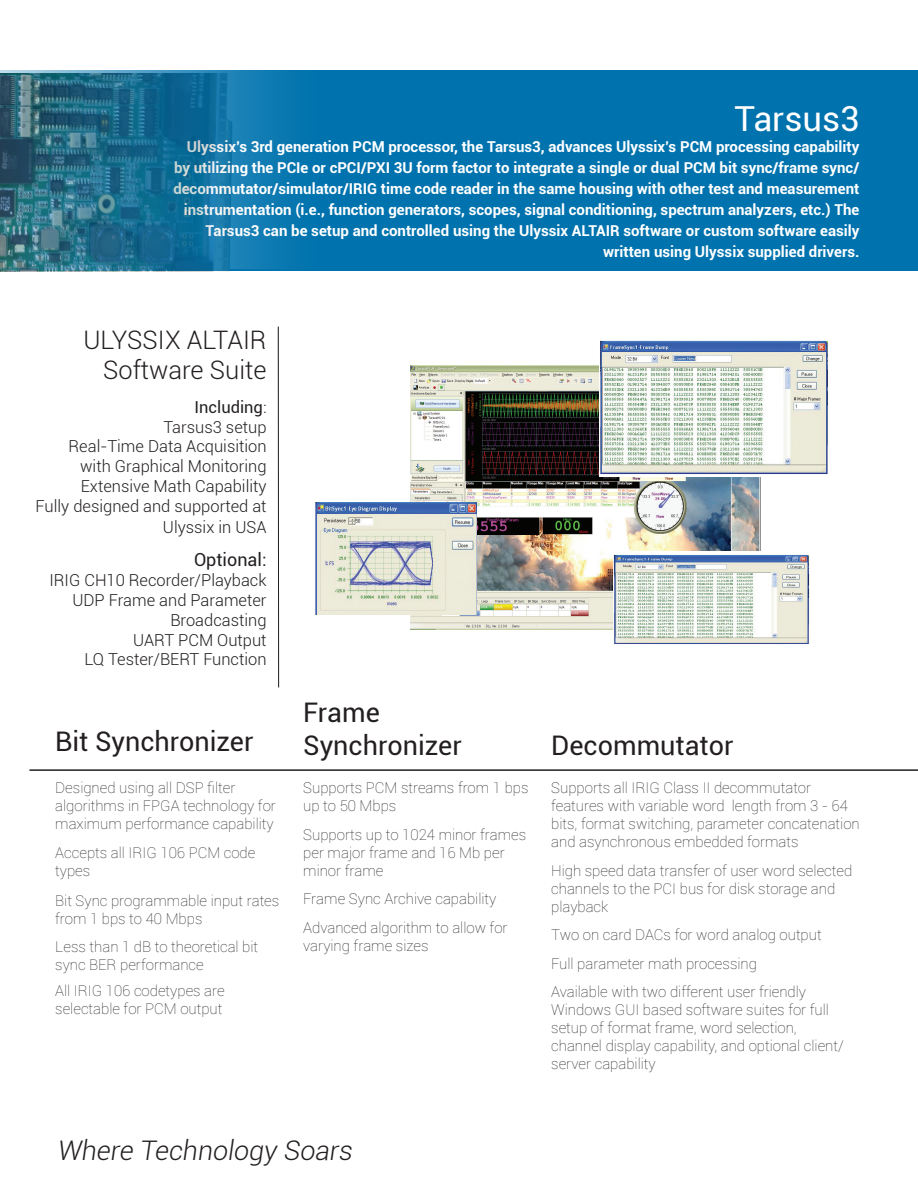
<style>
.page{position:relative;width:918px;height:1188px;background:#fff}
.page>*{position:absolute;margin:0;border:0;box-sizing:border-box;transform-origin:0 0}
.t1{font:34.5px "Roboto";color:#fff}
.t2{font:27px "Roboto";color:#231f20}
.t3{font:300 27px "Roboto";color:#231f20}
.t4{font:300 25.5px "Roboto";color:#231f20}
.t5{font:18px "Roboto";color:#231f20}
.t6{font:300 16.5px/21.6px "Roboto";color:#231f20;text-align:right}
.t7{font:16.5px "Roboto";color:#231f20}
.t8{font:100 15px/18px "Roboto";color:#231f20}
.t9{font:700 15px/21px "Roboto";color:#fff;text-align:right}
.s1{font-weight:300}
</style>
<div class="page">
<div style="left:0;top:71px;width:918px;height:200px;background:#0073ae"></div>
<hr style="left:29px;top:769px;width:889px;height:2px;background:#231f20">
<img style="left:411px;top:366px;width:349px;height:263px">
<img style="left:599px;top:340px;width:229px;height:137px">
<img style="left:315px;top:502px;width:161px;height:113px">
<img style="left:614px;top:552px;width:196px;height:92px">
<img style="left:0;top:73px;width:280px;height:198px">
<svg style="left:277px;top:326px;width:2px;height:362px"></svg>
<p class="t1" style="left:735px;top:94px;width:126px">Tarsus3</p>
<p class="t9" style="left:173px;top:135px;width:688px">Ulyssix’s 3rd generation PCM processor, the Tarsus3, advances Ulyssix’s PCM processing capability by utilizing the PCIe or cPCI/PXI 3U form factor to integrate a single or dual PCM bit sync/frame sync/ decommutator/simulator/IRIG time code reader in the same housing with other test and measurement instrumentation (i.e., function generators, scopes, signal conditioning, spectrum analyzers, etc.) The Tarsus3 can be setup and controlled using the Ulyssix ALTAIR software or custom software easily written using Ulyssix supplied drivers.</p>
<p class="t4" style="left:84px;top:322px;width:185px">ULYSSIX ALTAIR</p>
<p class="t4" style="left:103px;top:352px;width:165px">Software Suite</p>
<p class="t7" style="left:195px;top:395px;width:74px">Including<span class="s1">:</span></p>
<p class="t6" style="left:163px;top:415px;width:105px">Tarsus3 setup</p>
<p class="t6" style="left:69px;top:435px;width:200px">Real-Time Data Acquisition</p>
<p class="t6" style="left:80px;top:455px;width:188px">with Graphical Monitoring</p>
<p class="t6" style="left:81px;top:475px;width:187px">Extensive Math Capability</p>
<p class="t6" style="left:36px;top:495px;width:232px">Fully designed and supported at<br>Ulyssix in USA</p>
<p class="t5" style="left:194px;top:547px;width:74px">Optional:</p>
<p class="t6" style="left:49px;top:569px;width:219px">IRIG CH10 Recorder/Playback</p>
<p class="t6" style="left:72px;top:590px;width:196px;line-height:19.8px">UDP Frame and Parameter<br>Broadcasting</p>
<p class="t6" style="left:133px;top:628px;width:135px">UART PCM Output</p>
<p class="t6" style="left:84px;top:648px;width:184px">LQ Tester/BERT Function</p>
<p class="t2" style="left:55px;top:723px;width:200px">Bit Synchronizer</p>
<p class="t8" style="left:55px;top:778px;width:222px">Designed using all DSP filter algorithms in FPGA technology for maximum performance capability</p>
<p class="t8" style="left:55px;top:843px;width:202px">Accepts all IRIG 106 PCM code types</p>
<p class="t8" style="left:55px;top:891px;width:226px">Bit Sync programmable input rates from 1 bps to 40 Mbps</p>
<p class="t8" style="left:55px;top:937px;width:205px">Less than 1 dB to theoretical bit sync BER performance</p>
<p class="t8" style="left:55px;top:981px;width:171px">All IRIG 106 codetypes are selectable for PCM output</p>
<p class="t2" style="left:303px;top:694px;width:78px">Frame</p>
<p class="t2" style="left:303px;top:726px;width:160px">Synchronizer</p>
<p class="t8" style="left:303px;top:778px;width:227px">Supports PCM streams from 1 bps up to 50 Mbps</p>
<p class="t8" style="left:303px;top:825px;width:225px">Supports up to 1024 minor frames per major frame and 16 Mb per minor frame</p>
<p class="t8" style="left:303px;top:889px;width:195px">Frame Sync Archive capability</p>
<p class="t8" style="left:303px;top:918px;width:206px">Advanced algorithm to allow for varying frame sizes</p>
<p class="t2" style="left:551px;top:726px;width:184px">Decommutator</p>
<p class="t8" style="left:551px;top:778px;width:310px">Supports all IRIG Class II decommutator features with variable word length from 3 - 64 bits, format switching, parameter concatenation and asynchronous embedded formats</p>
<p class="t8" style="left:551px;top:861px;width:303px">High speed data transfer of user word selected channels to the PCI bus for disk storage and playback</p>
<p class="t8" style="left:551px;top:925px;width:272px">Two on card DACs for word analog output</p>
<p class="t8" style="left:551px;top:954px;width:207px">Full parameter math processing</p>
<p class="t8" style="left:551px;top:982px;width:294px">Available with two different user friendly Windows GUI based software suites for full setup of format frame, word selection, channel display capability, and optional client/ server capability</p>
<p class="t3" style="left:57px;top:1132px;width:301px">Where Technology Soars</p>
</div>
